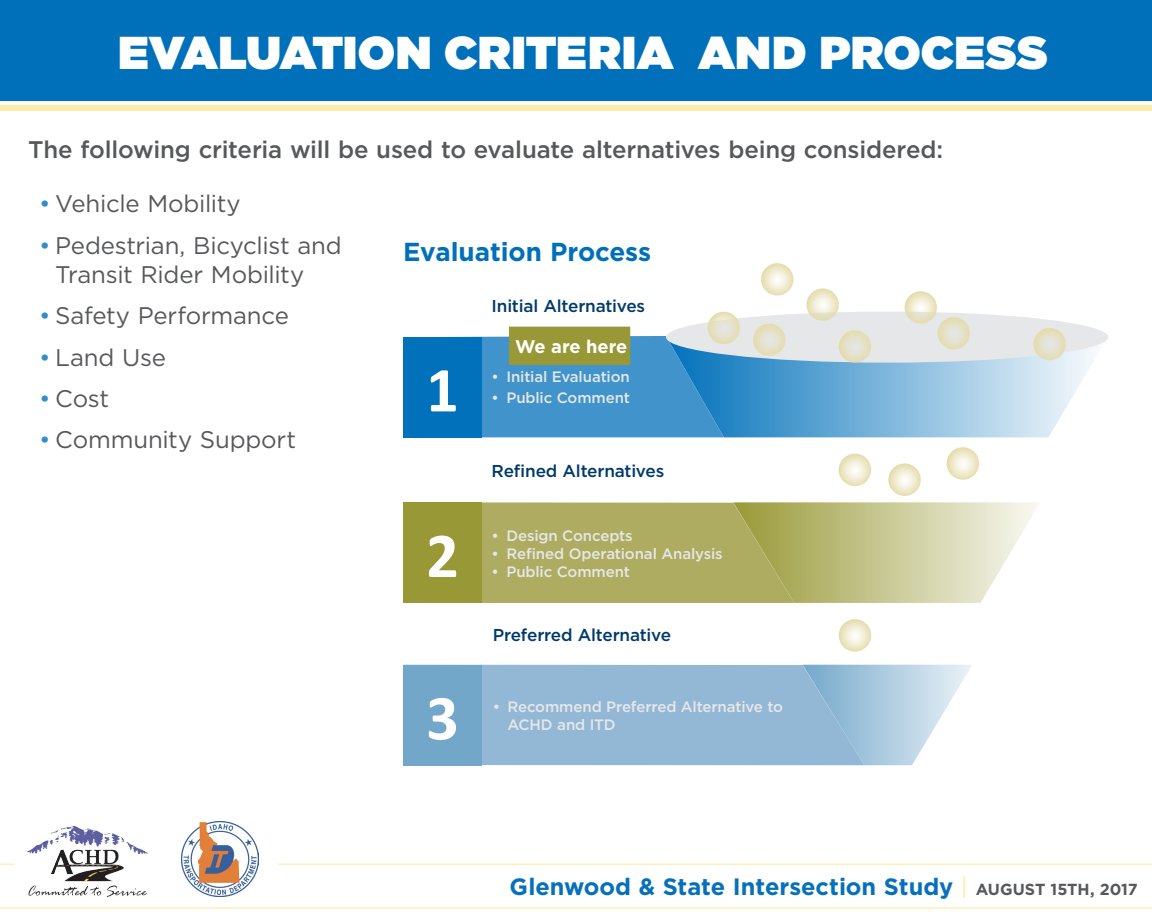
<style>
.page{position:relative;width:1152px;height:922px;background:#fff}
.page>*{position:absolute;margin:0;border:0;box-sizing:border-box;transform-origin:0 0}
.t1{font:700 64.44px "Calibri";color:#fff}
.board_title{font:900 46px "Gotham";letter-spacing:.005em;color:#fff}
.t2{font:700 26px "Gotham";letter-spacing:-.005em;color:#0070ba}
.t3{font:24px/28.8px "Gotham";letter-spacing:-.01em;color:#57585a}
.t4{font:500 24px "Gotham";letter-spacing:-.01em;color:#57585a}
.t5{font:700 23.6px "Gotham";color:#0671ba}
.t6{font:700 18.28px "Gotham";letter-spacing:-.01em;color:#fff}
.t7{font:500 17.2px "Gotham";letter-spacing:-.015em;color:#003a69}
.t8{font:500 15.04px/18px "Gotham";letter-spacing:-.01em;color:#e6e7e9}
.s1{color:#338dc8}
.s2{font-weight:400;color:#fceca7}
.s3{font-size:16px;color:#57585a}
</style>
<div class="page">
<hr style="left:0;top:907px;width:1152px;height:1px;background:#fceca7">
<hr style="left:0;top:863px;width:1152px;height:1px;background:#fceca7">
<div style="left:161px;top:812px;width:117px;height:95px;background:#fff"></div>
<img style="left:182px;top:821px;width:76px;height:75px">
<div style="left:14px;top:812px;width:147px;height:95px;background:#fff"></div>
<img style="left:27px;top:826px;width:120px;height:71px">
<div style="left:0;top:105px;width:1152px;height:6px;background:#fceca7"></div>
<div style="left:0;top:0;width:1152px;height:101px;background:#0070ba"></div>
<div style="left:443px;top:336px;width:224px;height:101px;background:#4094cb"></div>
<div style="left:403px;top:664px;width:400px;height:101px;background:#93b8d6"></div>
<svg style="left:803px;top:664px;width:169px;height:101px"></svg>
<svg style="left:482px;top:502px;width:557px;height:101px;background:#bebd80"></svg>
<svg style="left:667px;top:338px;width:441px;height:99px;background:#84badd"></svg>
<div style="left:666px;top:311px;width:442px;height:51px;background:#e6e7e9;border-radius:50%"></div>
<svg style="left:708px;top:312px;width:32px;height:32px"></svg>
<svg style="left:753px;top:323px;width:32px;height:33px"></svg>
<svg style="left:938px;top:317px;width:32px;height:32px"></svg>
<svg style="left:839px;top:330px;width:32px;height:32px"></svg>
<svg style="left:839px;top:453px;width:32px;height:33px"></svg>
<svg style="left:905px;top:291px;width:32px;height:32px"></svg>
<svg style="left:761px;top:263px;width:32px;height:32px"></svg>
<svg style="left:807px;top:288px;width:32px;height:33px"></svg>
<svg style="left:839px;top:619px;width:32px;height:32px"></svg>
<svg style="left:947px;top:447px;width:32px;height:32px"></svg>
<svg style="left:1033px;top:328px;width:33px;height:33px"></svg>
<svg style="left:888px;top:463px;width:33px;height:33px"></svg>
<div style="left:403px;top:337px;width:79px;height:100px;background:#0071ba"></div>
<div style="left:403px;top:502px;width:79px;height:101px;background:#989836"></div>
<div style="left:403px;top:665px;width:79px;height:100px;background:#72a7ca"></div>
<div style="left:509px;top:327px;width:121px;height:37px;background:#989836"></div>
<p class="board_title" style="left:118px;top:20px;width:931px">EVALUATION CRITERIA AND PROCESS</p>
<h1 class="t4" style="left:28px;top:134px;width:917px">The following criteria will be used to evaluate alternatives being considered:</h1>
<p class="t3" style="left:39px;top:189px;width:203px"><span class="s1">•</span> Vehicle Mobility</p>
<p class="t3" style="left:55px;top:230px;width:288px;text-indent:-16px"><span class="s1">•</span> Pedestrian, Bicyclist and<br>Transit Rider Mobility</p>
<p class="t3" style="left:39px;top:301px;width:251px"><span class="s1">•</span> Safety Performance</p>
<p class="t3" style="left:39px;top:342px;width:128px"><span class="s1">•</span> Land Use</p>
<p class="t3" style="left:39px;top:383px;width:72px"><span class="s1">•</span> Cost</p>
<p class="t3" style="left:39px;top:425px;width:259px"><span class="s1">•</span> Community Support</p>
<h3 class="t2" style="left:403px;top:234px;width:250px">Evaluation Process</h3>
<p class="t7" style="left:492px;top:294px;width:155px">Initial Alternatives</p>
<p class="t6" style="left:515px;top:334px;width:114px">We are here</p>
<p class="t1" style="left:426px;top:349px;width:34px">1</p>
<p class="t8" style="left:491px;top:368px;width:140px">• Initial Evaluation</p>
<p class="t8" style="left:491px;top:389px;width:140px">• Public Comment</p>
<p class="t1" style="left:426px;top:514px;width:34px">2</p>
<p class="t1" style="left:426px;top:676px;width:34px">3</p>
<p class="t7" style="left:492px;top:459px;width:174px">Refined Alternatives</p>
<p class="t8" style="left:491px;top:526px;width:143px">• Design Concepts</p>
<p class="t8" style="left:491px;top:544px;width:233px">• Refined Operational Analysis</p>
<p class="t8" style="left:491px;top:562px;width:140px">• Public Comment</p>
<p class="t7" style="left:493px;top:623px;width:180px">Preferred Alternative</p>
<p class="t8" style="left:507px;top:697px;width:277px;text-indent:-14px">• Recommend Preferred Alternative to<br>ACHD and ITD</p>
<h3 class="t5" style="left:510px;top:870px;width:629px">Glenwood &amp; State Intersection Study <span class="s2">|</span> <span class="s3">AUGUST 15TH, 2017</span></h3>
</div>
